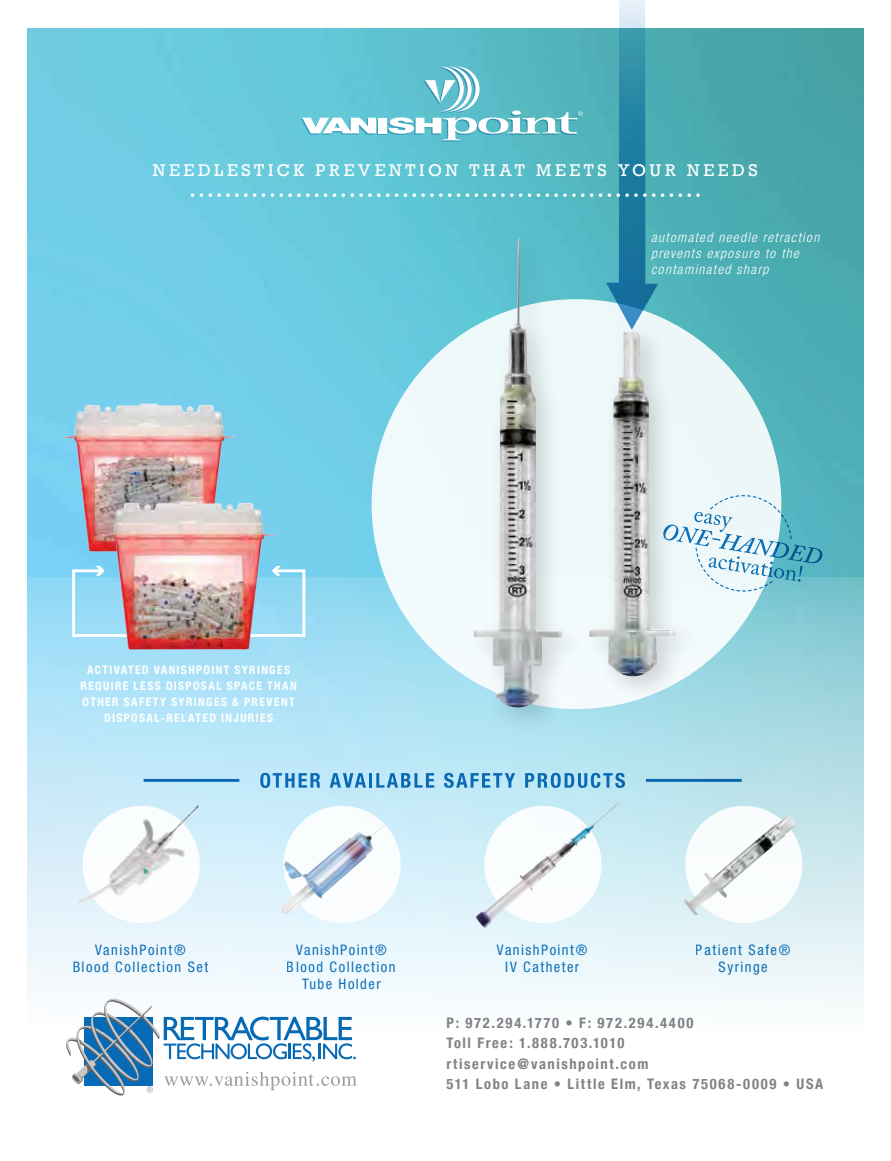
<style>
.page{position:relative;width:891px;height:1161px;background:#fff}
.page>*{position:absolute;margin:0;border:0;box-sizing:border-box;transform-origin:0 0}
.t1{font:17.4px "Rockwell";letter-spacing:.2em;color:#fff}
.t2{font:700 condensed 14.55px/20.4px "Helvetica Neue";letter-spacing:.11em;color:#818285}
.t3{font:condensed 14.55px/17.4px "Helvetica Neue";letter-spacing:.105em;color:#0d73ba;text-align:center}
.t4{font:italic 300 condensed 13.5px/16.2px "Helvetica Neue";letter-spacing:.1em;color:#fff}
.t5{font:700 condensed 11.55px/16px "Helvetica Neue";letter-spacing:.115em;color:#fff;text-align:center}
</style>
<div class="page">
<img style="left:27px;top:29px;width:837px;height:549px">
<svg style="left:27px;top:578px;width:837px;height:425px;background:#c6e9f4"></svg>
<img style="left:41px;top:385px;width:217px;height:186px">
<svg style="left:71px;top:566px;width:236px;height:72px"></svg>
<div style="left:372px;top:299px;width:409px;height:410px;background:#f0f9fc;border-radius:50%"></div>
<svg style="left:718px;top:495px;width:104px;height:97px"></svg>
<div style="left:377px;top:119px;width:9px;height:16px;background:#fff"></div>
<svg style="left:301px;top:118px;width:75px;height:17px"></svg>
<div style="left:378px;top:118px;width:9px;height:15px;background:#fff"></div>
<svg style="left:387px;top:67px;width:196px;height:75px;background:#72c5ce"></svg>
<img style="left:607px;top:298px;width:111px;height:434px">
<img style="left:607px;top:332px;width:68px;height:344px">
<img style="left:444px;top:208px;width:163px;height:552px">
<img style="left:474px;top:237px;width:88px;height:471px">
<svg style="left:606px;top:0;width:52px;height:330px;background:#51a5b8"></svg>
<svg style="left:63px;top:993px;width:294px;height:103px"></svg>
<div style="left:284px;top:806px;width:117px;height:117px;background:#fff;border-radius:50%"></div>
<div style="left:685px;top:806px;width:117px;height:117px;background:#fff;border-radius:50%"></div>
<img style="left:60px;top:784px;width:162px;height:133px">
<img style="left:280px;top:814px;width:118px;height:101px">
<img style="left:475px;top:801px;width:144px;height:127px">
<img style="left:684px;top:814px;width:113px;height:101px">
<svg style="left:192px;top:193px;width:509px;height:4px;background:#86cfda"></svg>
<img style="left:80px;top:483px;width:217px;height:187px">
<svg style="left:260px;top:773px;width:60px;height:15px"></svg>
<svg style="left:330px;top:773px;width:36px;height:15px"></svg>
<hr style="left:369px;top:773px;width:3px;height:15px;background:#0d73ba">
<svg style="left:376px;top:773px;width:58px;height:15px"></svg>
<svg style="left:444px;top:773px;width:71px;height:15px"></svg>
<svg style="left:525px;top:773px;width:100px;height:15px"></svg>
<hr style="left:646px;top:779px;width:96px;height:3px;background:#0e74bb">
<hr style="left:144px;top:779px;width:95px;height:3px;background:#0e74bb">
<p class="t1" style="left:153px;top:160px;width:606px">NEEDLESTICK PREVENTION THAT MEETS YOUR NEEDS</p>
<p class="t5" style="left:81px;top:661px;width:218px">ACTIVATED VANISHPOINT SYRINGES<br>REQUIRE LESS DISPOSAL SPACE THAN<br>OTHER SAFETY SYRINGES &amp; PREVENT<br>DISPOSAL-RELATED INJURIES</p>
<p class="t4" style="left:651px;top:229px;width:170px">automated needle retraction prevents exposure to the contaminated sharp</p>
<p class="t3" style="left:73px;top:941px;width:137px">VanishPoint®<br>Blood Collection Set</p>
<p class="t3" style="left:287px;top:941px;width:110px">VanishPoint®<br>Blood Collection<br>Tube Holder</p>
<p class="t3" style="left:497px;top:941px;width:92px">VanishPoint®<br>IV Catheter</p>
<p class="t2" style="left:446px;top:1012px;width:378px">P: 972.294.1770 • F: 972.294.4400<br>Toll Free: 1.888.703.1010 rtiservice@vanishpoint.com<br>511 Lobo Lane • Little Elm, Texas 75068-0009 • USA</p>
<p class="t3" style="left:696px;top:941px;width:96px">Patient Safe®<br>Syringe</p>
</div>
